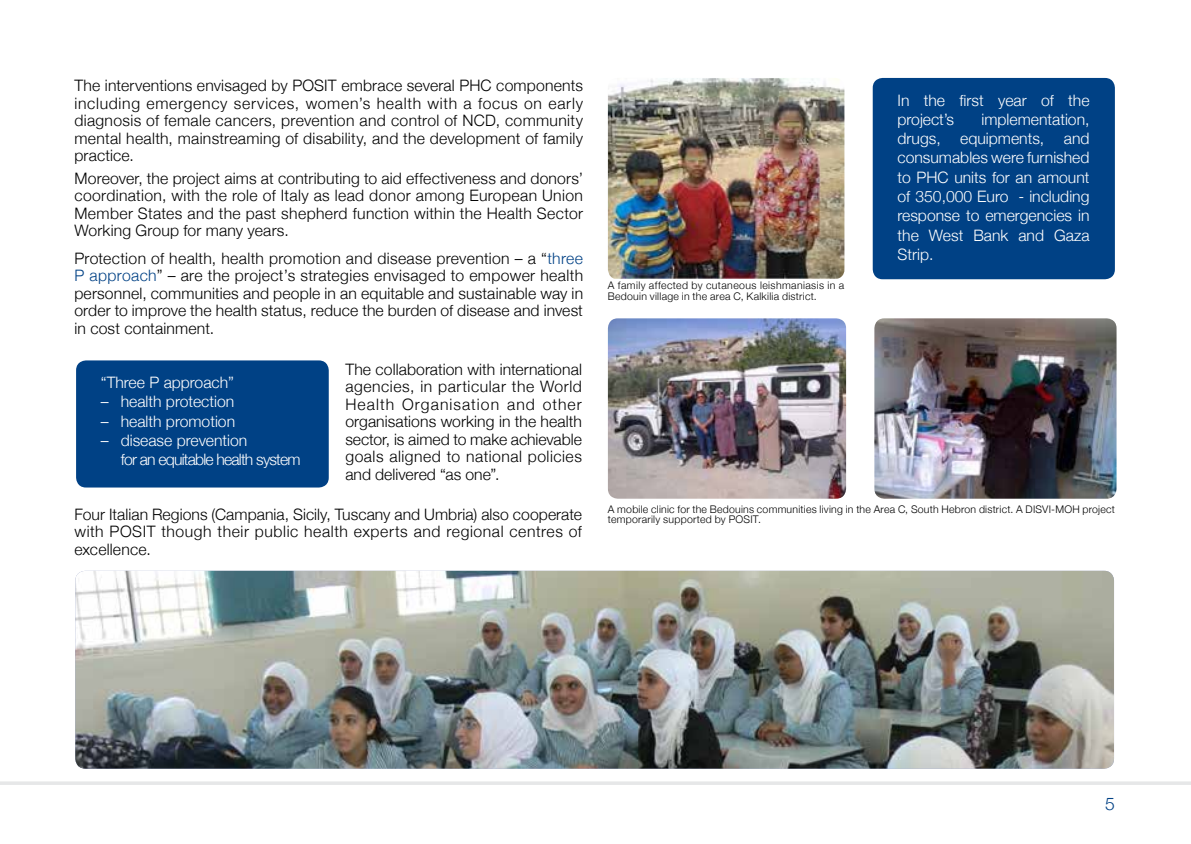
<style>
.page{position:relative;width:1191px;height:844px;background:#fff}
.page>*{position:absolute;margin:0;border:0;box-sizing:border-box;transform-origin:0 0}
.t1{font:300 17.5px "Helvetica Neue";color:#004185}
.t2{font:300 15.75px/17.5px "Helvetica Neue";letter-spacing:.015em;color:#000;text-align:justify}
.t3{font:300 15.75px/19.2px "Helvetica Neue";color:#fff}
.t4{font:300 15.75px/19.2px "Helvetica Neue";letter-spacing:-.05em;color:#fff}
.t5{font:300 10.5px/10.5px "Helvetica Neue";letter-spacing:.025em;color:#000}
.s1{color:#004185}
</style>
<div class="page">
<hr style="left:0;top:781px;width:1191px;height:3px;background:#e6e7e8">
<div style="left:76px;top:360px;width:253px;height:127px;background:#004185;border-radius:10px"></div>
<div style="left:872px;top:78px;width:242px;height:201px;background:#004185;border-radius:10px"></div>
<img style="left:608px;top:78px;width:236px;height:201px">
<img style="left:608px;top:318px;width:238px;height:180px">
<img style="left:874px;top:318px;width:242px;height:180px">
<img style="left:75px;top:570px;width:1039px;height:198px">
<p class="t2" style="left:74px;top:76px;width:510px">The interventions envisaged by POSIT embrace several PHC components including emergency services, women’s health with a focus on early diagnosis of female cancers, prevention and control of NCD, community mental health, mainstreaming of disability, and the development of family practice.</p>
<p class="t2" style="left:74px;top:168px;width:510px">Moreover, the project aims at contributing to aid effectiveness and donors’ coordination, with the role of Italy as lead donor among European Union Member States and the past shepherd function within the Health Sector Working Group for many years.</p>
<p class="t2" style="left:74px;top:248px;width:510px">Protection of health, health promotion and disease prevention – a “<span class="s1">three P approach</span>” – are the project’s strategies envisaged to empower health personnel, communities and people in an equitable and sustainable way in order to improve the health status, reduce the burden of disease and invest in cost containment.</p>
<p class="t2" style="left:345px;top:359px;width:238px">The collaboration with international agencies, in particular the World Health Organisation and other organisations working in the health sector, is aimed to make achievable goals aligned to national policies and delivered “as one”.</p>
<p class="t2" style="left:74px;top:504px;width:509px">Four Italian Regions (Campania, Sicily, Tuscany and Umbria) also cooperate with POSIT though their public health experts and regional centres of excellence.</p>
<p class="t3" style="left:101px;top:372px;width:135px">“Three P approach”</p>
<p class="t3" style="left:101px;top:391px;width:135px">– health protection</p>
<p class="t3" style="left:101px;top:410px;width:136px">– health promotion</p>
<p class="t4" style="left:121px;top:429px;width:181px;text-indent:-20px">– disease prevention<br>for an equitable health system</p>
<p class="t5" style="left:608px;top:280px;width:238px">A family affected by cutaneous leishmaniasis in a<br>Bedouin village in the area C, Kalkilia district.</p>
<p class="t3" style="left:897px;top:89px;width:193px">In the first year of the project’s</p>
<p class="t3" style="left:897px;top:109px;width:193px;text-align:justify;text-indent:84px">implementation, drugs, equipments, and consumables were furnished to PHC units for an amount of 350,000 Euro - including response to emergencies in the West Bank and Gaza Strip.</p>
<p class="t5" style="left:608px;top:503px;width:508px">A mobile clinic for the Bedouins communities living in the Area C, South Hebron district. A DISVI-MOH project temporarily supported by POSIT.</p>
<p class="t1" style="left:1105px;top:789px;width:11px">5</p>
</div>
